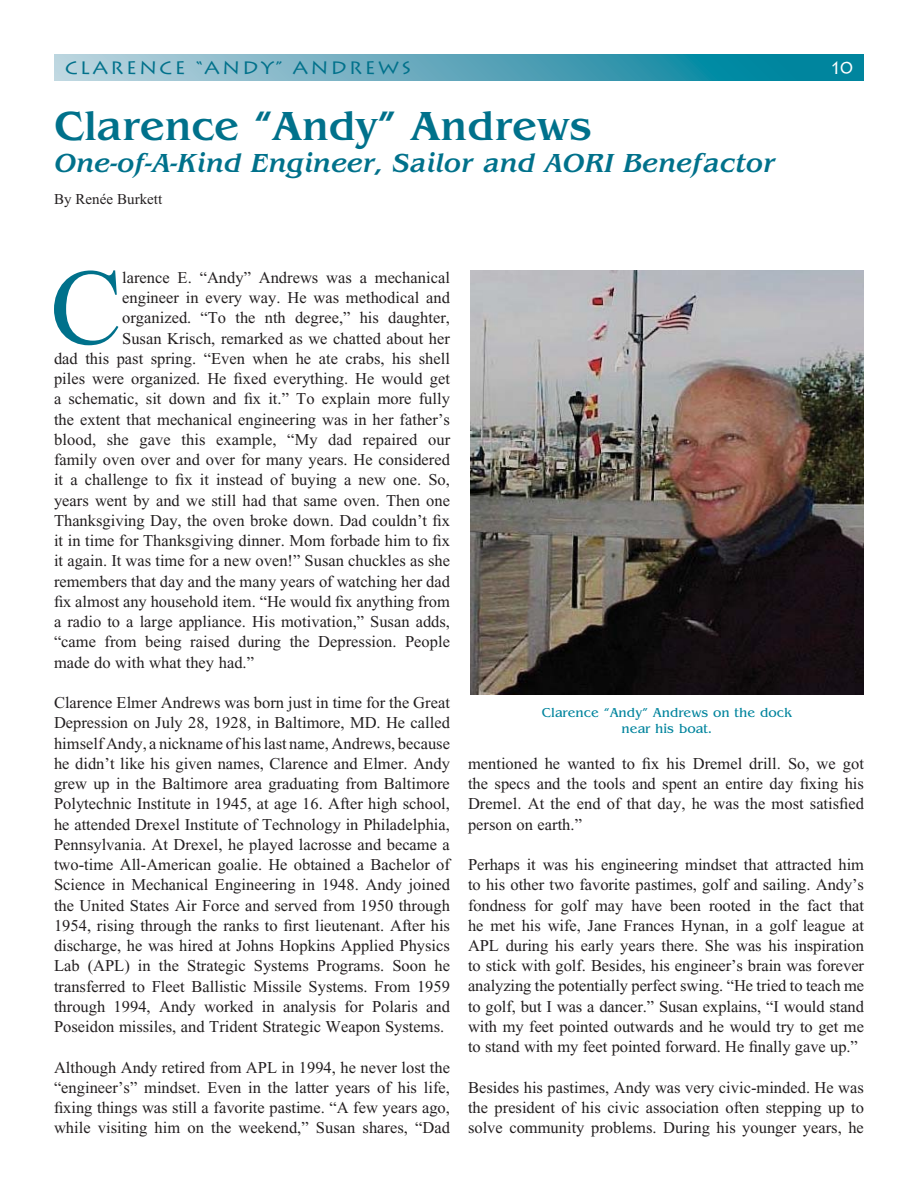
<style>
.page{position:relative;width:918px;height:1188px;background:#fff}
.page>*{position:absolute;margin:0;border:0;box-sizing:border-box;transform-origin:0 0}
.t1{font:108.3px "Times New Roman";color:#00718b}
.t2{font:500 42px "Benguiat";letter-spacing:-.005em;color:#00718b}
.t3{font:italic 500 27px "Benguiat";letter-spacing:-.005em;color:#00718b}
.t4{font:18px "Lithos";letter-spacing:.1em;color:#00718b;scale:1.1 1}
.t5{font:18px "Lithos";color:#fff}
.t6{font:16.5px/20.2px "Times New Roman";color:#231f20;text-align:justify}
.t7{font:15px "Times New Roman";color:#231f20}
.t8{font:13.5px/16.2px "Benguiat";color:#00849d;text-align:center}
</style>
<div class="page">
<svg style="left:54px;top:54px;width:810px;height:27px;background:#59a7bb"></svg>
<img style="left:471px;top:270px;width:393px;height:425px">
<p class="t4" style="left:65px;top:58px;width:317px">CLARENCE “ANDY” ANDREWS</p>
<p class="t5" style="left:832px;top:58px;width:23px">10</p>
<h2 class="t2" style="left:54px;top:110px;width:539px">Clarence “Andy” Andrews</h2>
<h3 class="t3" style="left:54px;top:153px;width:723px">One-of-A-Kind Engineer, Sailor and AORI Benefactor</h3>
<p class="t7" style="left:54px;top:193px;width:110px">By Renée Burkett</p>
<h1 class="t1" style="left:50px;top:269px;width:74px">C</h1>
<p class="t6" style="left:122px;top:269px;width:329px">larence E. “Andy” Andrews was a mechanical</p>
<p class="t6" style="left:122px;top:289px;width:329px">engineer in every way. He was methodical and</p>
<p class="t6" style="left:122px;top:309px;width:329px">organized. “To the nth degree,” his daughter,</p>
<p class="t6" style="left:122px;top:330px;width:329px">Susan Krisch, remarked as we chatted about her</p>
<p class="t6" style="left:54px;top:350px;width:398px">dad this past spring. “Even when he ate crabs, his shell</p>
<p class="t6" style="left:54px;top:370px;width:397px">piles were organized. He fixed everything. He would get</p>
<p class="t6" style="left:54px;top:390px;width:397px">a schematic, sit down and fix it.” To explain more fully</p>
<p class="t6" style="left:54px;top:411px;width:398px">the extent that mechanical engineering was in her father’s</p>
<p class="t6" style="left:54px;top:431px;width:398px">blood, she gave this example, “My dad repaired our</p>
<p class="t6" style="left:54px;top:451px;width:398px">family oven over and over for many years. He considered</p>
<p class="t6" style="left:54px;top:471px;width:397px">it a challenge to fix it instead of buying a new one. So,</p>
<p class="t6" style="left:54px;top:492px;width:398px">years went by and we still had that same oven. Then one</p>
<p class="t6" style="left:54px;top:512px;width:398px">Thanksgiving Day, the oven broke down. Dad couldn’t fix</p>
<p class="t6" style="left:54px;top:532px;width:398px">it in time for Thanksgiving dinner. Mom forbade him to fix</p>
<p class="t6" style="left:54px;top:552px;width:398px">it again. It was time for a new oven!” Susan chuckles as she</p>
<p class="t6" style="left:54px;top:573px;width:398px">remembers that day and the many years of watching her dad</p>
<p class="t6" style="left:54px;top:593px;width:398px">fix almost any household item. “He would fix anything from</p>
<p class="t6" style="left:54px;top:613px;width:398px">a radio to a large appliance. His motivation,” Susan adds,</p>
<p class="t6" style="left:54px;top:633px;width:398px">“came from being raised during the Depression. People</p>
<p class="t6" style="left:54px;top:654px;width:202px">made do with what they had.”</p>
<p class="t6" style="left:54px;top:694px;width:398px">Clarence Elmer Andrews was born just in time for the Great Depression on July 28, 1928, in Baltimore, MD. He called himself Andy, a nickname of his last name, Andrews, because he didn’t like his given names, Clarence and Elmer. Andy grew up in the Baltimore area graduating from Baltimore Polytechnic Institute in 1945, at age 16. After high school, he attended Drexel Institute of Technology in Philadelphia, Pennsylvania. At Drexel, he played lacrosse and became a two-time All-American goalie. He obtained a Bachelor of Science in Mechanical Engineering in 1948. Andy joined the United States Air Force and served from 1950 through 1954, rising through the ranks to first lieutenant. After his discharge, he was hired at Johns Hopkins Applied Physics Lab (APL) in the Strategic Systems Programs. Soon he transferred to Fleet Ballistic Missile Systems. From 1959 through 1994, Andy worked in analysis for Polaris and Poseidon missiles, and Trident Strategic Weapon Systems.</p>
<p class="t6" style="left:54px;top:1058px;width:398px">Although Andy retired from APL in 1994, he never lost the “engineer’s” mindset. Even in the latter years of his life, fixing things was still a favorite pastime. “A few years ago, while visiting him on the weekend,” Susan shares, “Dad</p>
<p class="t8" style="left:542px;top:705px;width:252px">Clarence “Andy” Andrews on the dock near his boat.</p>
<p class="t6" style="left:468px;top:755px;width:398px">mentioned he wanted to fix his Dremel drill. So, we got the specs and the tools and spent an entire day fixing his Dremel. At the end of that day, he was the most satisfied person on earth.”</p>
<p class="t6" style="left:468px;top:856px;width:398px">Perhaps it was his engineering mindset that attracted him to his other two favorite pastimes, golf and sailing. Andy’s fondness for golf may have been rooted in the fact that he met his wife, Jane Frances Hynan, in a golf league at APL during his early years there. She was his inspiration to stick with golf. Besides, his engineer’s brain was forever analyzing the potentially perfect swing. “He tried to teach me to golf, but I was a dancer.” Susan explains, “I would stand with my feet pointed outwards and he would try to get me to stand with my feet pointed forward. He finally gave up.”</p>
<p class="t6" style="left:468px;top:1079px;width:397px">Besides his pastimes, Andy was very civic-minded. He was the president of his civic association often stepping up to solve community problems. During his younger years, he</p>
</div>
